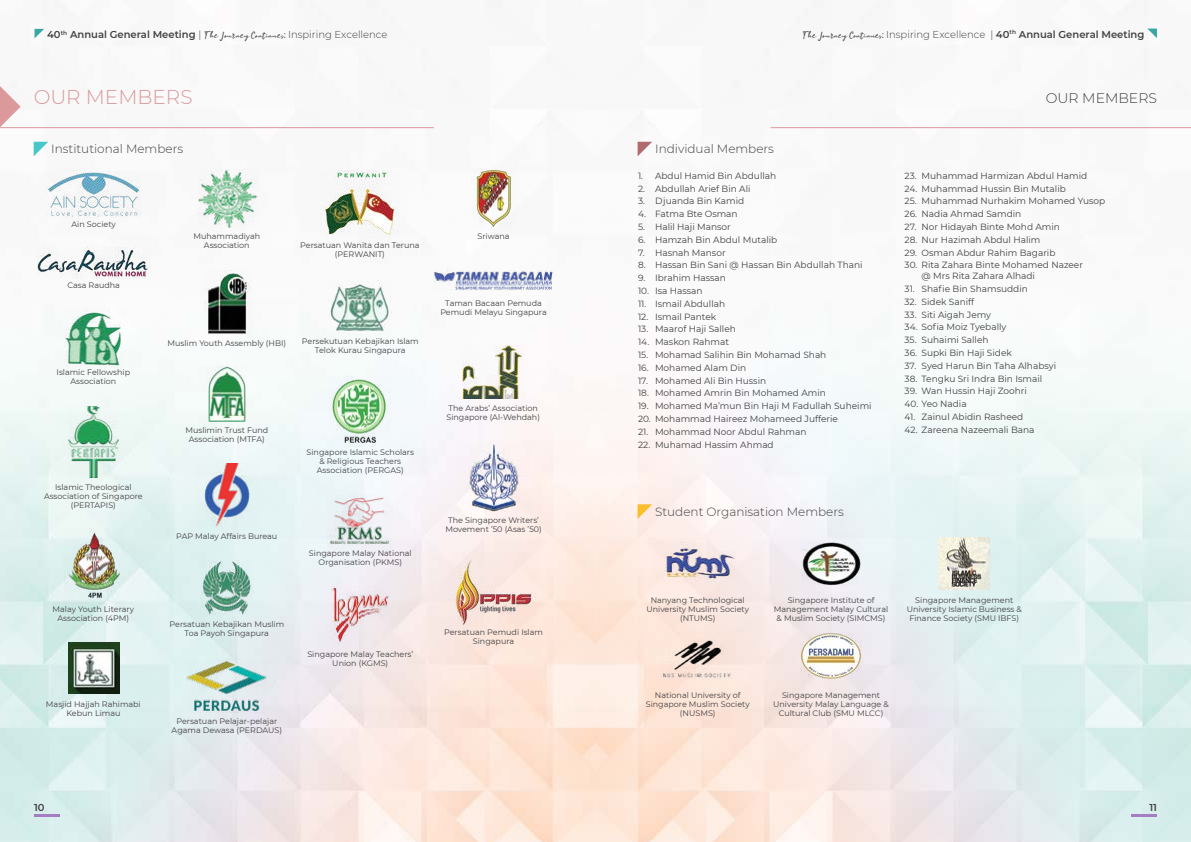
<style>
.page{position:relative;width:1191px;height:842px;background:#fff}
.page>*{position:absolute;margin:0;border:0;box-sizing:border-box;transform-origin:0 0}
.t1{font:300 20px "Montserrat";color:#db999c}
.t2{font:300 14px "Montserrat";color:#414042}
.t3{font:300 12px "Montserrat";color:#414042}
.t4{font:11px "a Amenity Kits";color:#414042}
.t5{font:600 10px "Montserrat";color:#414042}
.t6{font:9px/10.8px "Montserrat";color:#414042}
.t7{font:8px/9px "Montserrat";color:#414042;text-align:center}
.s1{font-weight:300}
.s2{font-family:"a Amenity Kits";font-weight:400;font-size:11px}
.s3{font-family:"Dosis";font-weight:400;font-size:11px}
.s4{font-family:"Dosis"}
.s5{font-family:"Montserrat";font-weight:300;font-size:10px}
</style>
<div class="page">
<img style="left:0;top:4px;width:1191px;height:838px">
<hr style="left:0;top:127px;width:434px;height:1px;background:#db999c">
<svg style="left:34px;top:142px;width:14px;height:14px"></svg>
<svg style="left:637px;top:142px;width:15px;height:14px"></svg>
<svg style="left:637px;top:504px;width:15px;height:15px"></svg>
<svg style="left:0;top:86px;width:21px;height:41px"></svg>
<img style="left:64px;top:308px;width:59px;height:60px">
<img style="left:69px;top:406px;width:49px;height:71px">
<img style="left:203px;top:270px;width:47px;height:64px">
<img style="left:206px;top:367px;width:41px;height:54px">
<img style="left:64px;top:528px;width:61px;height:75px">
<img style="left:69px;top:642px;width:51px;height:51px">
<img style="left:199px;top:170px;width:59px;height:57px">
<img style="left:329px;top:376px;width:62px;height:71px">
<img style="left:434px;top:271px;width:119px;height:19px">
<img style="left:330px;top:585px;width:60px;height:63px">
<img style="left:328px;top:496px;width:64px;height:52px">
<img style="left:186px;top:659px;width:81px;height:53px">
<img style="left:320px;top:170px;width:79px;height:68px">
<img style="left:195px;top:464px;width:63px;height:62px">
<img style="left:200px;top:561px;width:53px;height:54px">
<img style="left:329px;top:280px;width:62px;height:56px">
<img style="left:457px;top:442px;width:74px;height:69px">
<img style="left:449px;top:552px;width:88px;height:74px">
<img style="left:463px;top:345px;width:60px;height:54px">
<img style="left:471px;top:170px;width:45px;height:59px">
<img style="left:46px;top:170px;width:95px;height:49px">
<img style="left:36px;top:248px;width:114px;height:31px">
<img style="left:655px;top:543px;width:85px;height:42px">
<img style="left:661px;top:631px;width:73px;height:49px">
<img style="left:801px;top:542px;width:59px;height:44px">
<img style="left:800px;top:633px;width:61px;height:46px">
<img style="left:938px;top:538px;width:52px;height:51px">
<hr style="left:770px;top:127px;width:421px;height:1px;background:#db999c">
<svg style="left:35px;top:29px;width:9px;height:9px"></svg>
<svg style="left:1147px;top:29px;width:10px;height:9px"></svg>
<hr style="left:1131px;top:814px;width:26px;height:2px;background:#a67dc2">
<hr style="left:35px;top:814px;width:25px;height:2px;background:#a67dc2">
<p class="t5" style="left:47px;top:27px;width:342px">40<sup>th</sup> Annual General Meeting <span class="s1">|</span> <span class="s2">The Journey Continues</span><span class="s3">:</span> <span class="s1">Inspiring Excellence</span></p>
<p class="t5" style="left:990px;top:27px;width:155px"><span class="s1">|</span> 40<sup>th</sup> Annual General Meeting</p>
<h3 class="t4" style="left:802px;top:30px;width:185px">The Journey Continues<span class="s4">:</span> <span class="s5">Inspiring Excellence</span></h3>
<h1 class="t1" style="left:34px;top:84px;width:160px">OUR MEMBERS</h1>
<h3 class="t3" style="left:51px;top:141px;width:133px">Institutional Members</h3>
<h3 class="t3" style="left:655px;top:141px;width:120px">Individual Members</h3>
<p class="t7" style="left:72px;top:219px;width:46px">Ain Society</p>
<p class="t7" style="left:67px;top:280px;width:54px">Casa Raudha</p>
<p class="t7" style="left:57px;top:368px;width:75px">Islamic Fellowship<br>Association</p>
<p class="t7" style="left:44px;top:482px;width:100px">Islamic Theological<br>Association of Singapore (PERTAPIS)</p>
<p class="t7" style="left:193px;top:232px;width:68px">Muhammadiyah<br>Association</p>
<p class="t7" style="left:300px;top:241px;width:121px">Persatuan Wanita dan Teruna (PERWANIT)</p>
<p class="t7" style="left:167px;top:338px;width:120px">Muslim Youth Assembly (HBI)</p>
<p class="t7" style="left:302px;top:336px;width:118px">Persekutuan Kebajikan Islam<br>Telok Kurau Singapura</p>
<p class="t7" style="left:185px;top:426px;width:84px">Muslimin Trust Fund<br>Association (MTFA)</p>
<p class="t7" style="left:176px;top:531px;width:103px">PAP Malay Affairs Bureau</p>
<p class="t7" style="left:306px;top:447px;width:109px">Singapore Islamic Scholars &amp; Religious Teachers<br>Association (PERGAS)</p>
<p class="t7" style="left:309px;top:548px;width:104px">Singapore Malay National<br>Organisation (PKMS)</p>
<p class="t7" style="left:477px;top:231px;width:33px">Sriwana</p>
<p class="t7" style="left:440px;top:298px;width:108px">Taman Bacaan Pemuda<br>Pemudi Melayu Singapura</p>
<p class="t7" style="left:446px;top:403px;width:95px;text-align:left">The Arabs’ Association<br>Singapore (Al-Wehdah)</p>
<p class="t7" style="left:445px;top:515px;width:98px">The Singapore Writers’<br>Movement ’50 (Asas ’50)</p>
<p class="t6" style="left:638px;top:170px;width:140px">1. Abdul Hamid Bin Abdullah</p>
<p class="t6" style="left:638px;top:183px;width:114px">2. Abdullah Arief Bin Ali</p>
<p class="t6" style="left:638px;top:195px;width:108px">3. Djuanda Bin Kamid</p>
<p class="t6" style="left:638px;top:208px;width:101px">4. Fatma Bte Osman</p>
<p class="t6" style="left:638px;top:221px;width:94px">5. Halil Haji Mansor</p>
<p class="t6" style="left:638px;top:234px;width:141px">6. Hamzah Bin Abdul Mutalib</p>
<p class="t6" style="left:638px;top:247px;width:89px">7. Hasnah Mansor</p>
<p class="t6" style="left:638px;top:259px;width:226px">8. Hassan Bin Sani @ Hassan Bin Abdullah Thani</p>
<p class="t6" style="left:638px;top:272px;width:89px">9. Ibrahim Hassan</p>
<p class="t6" style="left:638px;top:285px;width:66px">10. Isa Hassan</p>
<p class="t6" style="left:638px;top:298px;width:89px">11. Ismail Abdullah</p>
<p class="t6" style="left:638px;top:311px;width:80px">12. Ismail Pantek</p>
<p class="t6" style="left:638px;top:323px;width:99px">13. Maarof Haji Salleh</p>
<p class="t6" style="left:638px;top:336px;width:93px">14. Maskon Rahmat</p>
<p class="t6" style="left:638px;top:349px;width:190px">15. Mohamad Salihin Bin Mohamad Shah</p>
<p class="t6" style="left:638px;top:362px;width:110px">16. Mohamed Alam Din</p>
<p class="t6" style="left:638px;top:375px;width:130px">17. Mohamed Ali Bin Hussin</p>
<p class="t6" style="left:638px;top:387px;width:189px">18. Mohamed Amrin Bin Mohamed Amin</p>
<p class="t6" style="left:638px;top:400px;width:235px">19. Mohamed Ma’mun Bin Haji M Fadullah Suheimi</p>
<p class="t6" style="left:638px;top:413px;width:201px">20. Mohammad Haireez Mohameed Jufferie</p>
<p class="t6" style="left:638px;top:426px;width:170px">21. Mohammad Noor Abdul Rahman</p>
<p class="t6" style="left:638px;top:439px;width:137px">22. Muhamad Hassim Ahmad</p>
<h3 class="t3" style="left:655px;top:503px;width:190px">Student Organisation Members</h3>
<h2 class="t2" style="left:1045px;top:89px;width:113px">OUR MEMBERS</h2>
<p class="t6" style="left:904px;top:170px;width:184px">23. Muhammad Harmizan Abdul Hamid</p>
<p class="t6" style="left:904px;top:183px;width:163px">24. Muhammad Hussin Bin Mutalib</p>
<p class="t6" style="left:904px;top:195px;width:202px">25. Muhammad Nurhakim Mohamed Yusop</p>
<p class="t6" style="left:904px;top:208px;width:118px">26. Nadia Ahmad Samdin</p>
<p class="t6" style="left:904px;top:221px;width:157px">27. Nor Hidayah Binte Mohd Amin</p>
<p class="t6" style="left:904px;top:234px;width:137px">28. Nur Hazimah Abdul Halim</p>
<p class="t6" style="left:904px;top:247px;width:152px">29. Osman Abdur Rahim Bagarib</p>
<p class="t6" style="left:921px;top:259px;width:163px;text-indent:-17px">30. Rita Zahara Binte Mohamed Nazeer @ Mrs Rita Zahara Alhadi</p>
<p class="t6" style="left:904px;top:283px;width:125px">31. Shafie Bin Shamsuddin</p>
<p class="t6" style="left:904px;top:296px;width:71px">32. Sidek Saniff</p>
<p class="t6" style="left:904px;top:309px;width:88px">33. Siti Aigah Jemy</p>
<p class="t6" style="left:904px;top:321px;width:103px">34. Sofia Moiz Tyebally</p>
<p class="t6" style="left:904px;top:334px;width:85px">35. Suhaimi Salleh</p>
<p class="t6" style="left:904px;top:347px;width:109px">36. Supki Bin Haji Sidek</p>
<p class="t6" style="left:904px;top:360px;width:153px">37. Syed Harun Bin Taha Alhabsyi</p>
<p class="t6" style="left:904px;top:373px;width:139px">38. Tengku Sri Indra Bin Ismail</p>
<p class="t6" style="left:904px;top:385px;width:124px">39. Wan Hussin Haji Zoohri</p>
<p class="t6" style="left:904px;top:398px;width:64px">40. Yeo Nadia</p>
<p class="t6" style="left:904px;top:411px;width:120px">41. Zainul Abidin Rasheed</p>
<p class="t6" style="left:904px;top:424px;width:131px">42. Zareena Nazeemali Bana</p>
<p class="t7" style="left:53px;top:604px;width:83px">Malay Youth Literary<br>Association (4PM)</p>
<p class="t7" style="left:46px;top:699px;width:96px">Masjid Hajjah Rahimabi<br>Kebun Limau</p>
<p class="t7" style="left:169px;top:619px;width:116px">Persatuan Kebajikan Muslim<br>Toa Payoh Singapura</p>
<p class="t7" style="left:172px;top:716px;width:112px">Persatuan Pelajar-pelajar<br>Agama Dewasa (PERDAUS)</p>
<p class="t7" style="left:307px;top:650px;width:107px">Singapore Malay Teachers’<br>Union (KGMS)</p>
<p class="t7" style="left:444px;top:627px;width:100px">Persatuan Pemudi Islam<br>Singapura</p>
<p class="t7" style="left:646px;top:595px;width:104px">Nanyang Technological<br>University Muslim Society (NTUMS)</p>
<p class="t7" style="left:774px;top:595px;width:116px">Singapore Institute of<br>Management Malay Cultural &amp; Muslim Society (SIMCMS)</p>
<p class="t7" style="left:906px;top:595px;width:117px">Singapore Management<br>University Islamic Business &amp;<br>Finance Society (SMU IBFS)</p>
<p class="t7" style="left:646px;top:691px;width:105px">National University of<br>Singapore Muslim Society (NUSMS)</p>
<p class="t7" style="left:773px;top:691px;width:117px">Singapore Management<br>University Malay Language &amp;<br>Cultural Club (SMU MLCC)</p>
<p class="t5" style="left:34px;top:800px;width:12px">10</p>
<p class="t5" style="left:1149px;top:800px;width:9px">11</p>
</div>
